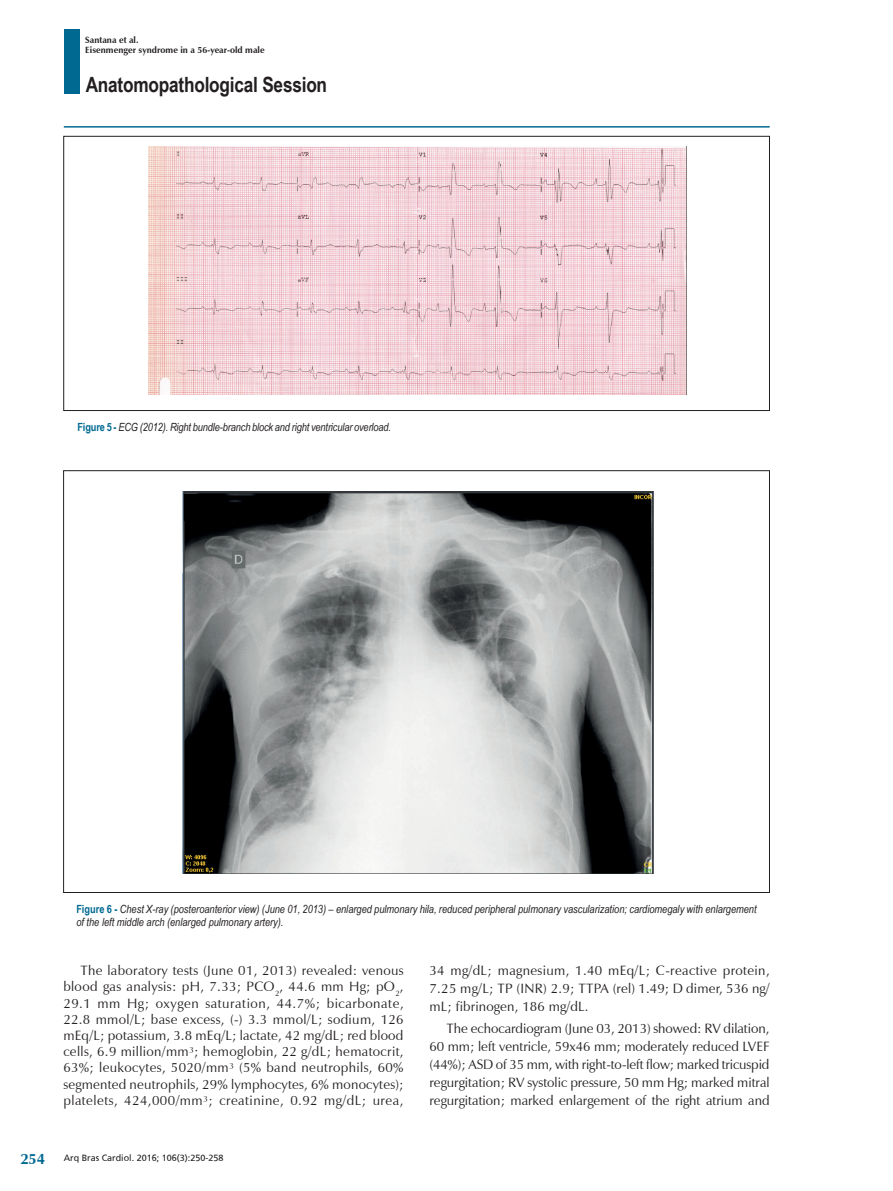
<style>
.page{position:relative;width:893px;height:1191px;background:#fff}
.page>*{position:absolute;margin:0;border:0;box-sizing:border-box;transform-origin:0 0}
.t1{font:700 21px "Arial Narrow";letter-spacing:-.01em;color:#231f20}
.t2{font:700 15px "Zapf Humanist 601 BT";color:#006991}
._01-TEXTO_BASICO{font:13.5px/16.2px "Zapf Humanist 601 BT";letter-spacing:.01em;color:#231f20;text-align:justify}
._05_LEGENDA_TABELA{font:italic 11.25px/13.5px "Arial Narrow";color:#231f20}
._06_-_LEGENDA_FIGURA{font:italic 11.25px "Arial Narrow";letter-spacing:-.01em;color:#231f20}
.t3{font:700 9px/10.8px "Zapf Humanist 601 BT";color:#231f20}
.t4{font:9px "Frutiger";color:#231f20}
.s1{font-weight:700;font-style:normal;color:#006991}
</style>
<div class="page">
<hr style="left:64px;top:126px;width:706px;height:2px;background:#006991">
<div style="left:64px;top:29px;width:16px;height:65px;background:#006991"></div>
<div style="left:64px;top:136px;width:706px;height:275px;border:1px solid #231f20"></div>
<img style="left:149px;top:147px;width:537px;height:247px">
<img style="left:182px;top:492px;width:471px;height:381px">
<p class="t3" style="left:85px;top:34px;width:181px">Santana et al.<br>Eisenmenger syndrome in a 56-year-old male</p>
<h1 class="t1" style="left:86px;top:68px;width:243px">Anatomopathological Session</h1>
<p class="_06_-_LEGENDA_FIGURA" style="left:77px;top:419px;width:315px"><span class="s1">Figure 5 -</span> ECG (2012). Right bundle-branch block and right ventricular overload.</p>
<p class="t2" style="left:20px;top:1149px;width:26px">254</p>
<p class="_05_LEGENDA_TABELA" style="left:76px;top:902px;width:682px"><span class="s1">Figure 6 -</span> Chest X-ray (posteroanterior view) (June 01, 2013) – enlarged pulmonary hila, reduced peripheral pulmonary vascularization; cardiomegaly with enlargement of the left middle arch (enlarged pulmonary artery).</p>
<p class="_01-TEXTO_BASICO" style="left:63px;top:962px;width:342px;text-indent:17px">The laboratory tests (June 01, 2013) revealed: venous blood gas analysis: pH, 7.33; PCO<sub>2</sub>, 44.6 mm Hg; pO<sub>2</sub>, 29.1 mm Hg; oxygen saturation, 44.7%; bicarbonate, 22.8 mmol/L; base excess, (-) 3.3 mmol/L; sodium, 126 mEq/L; potassium, 3.8 mEq/L; lactate, 42 mg/dL; red blood cells, 6.9 million/mm³; hemoglobin, 22 g/dL; hematocrit, 63%; leukocytes, 5020/mm³ (5% band neutrophils, 60% segmented neutrophils, 29% lymphocytes, 6% monocytes); platelets, 424,000/mm³; creatinine, 0.92 mg/dL; urea,</p>
<p class="_01-TEXTO_BASICO" style="left:429px;top:961px;width:342px;line-height:17.9px">34 mg/dL; magnesium, 1.40 mEq/L; C-reactive protein, 7.25 mg/L; TP (INR) 2.9; TTPA (rel) 1.49; D dimer, 536 ng/ mL; fibrinogen, 186 mg/dL.</p>
<p class="_01-TEXTO_BASICO" style="left:429px;top:1019px;width:342px;line-height:17.9px;text-indent:17px">The echocardiogram (June 03, 2013) showed: RV dilation, 60 mm; left ventricle, 59x46 mm; moderately reduced LVEF (44%); ASD of 35 mm, with right-to-left flow; marked tricuspid regurgitation; RV systolic pressure, 50 mm Hg; marked mitral regurgitation; marked enlargement of the right atrium and</p>
<p class="t4" style="left:64px;top:1153px;width:161px">Arq Bras Cardiol. 2016; 106(3):250-258</p>
</div>
